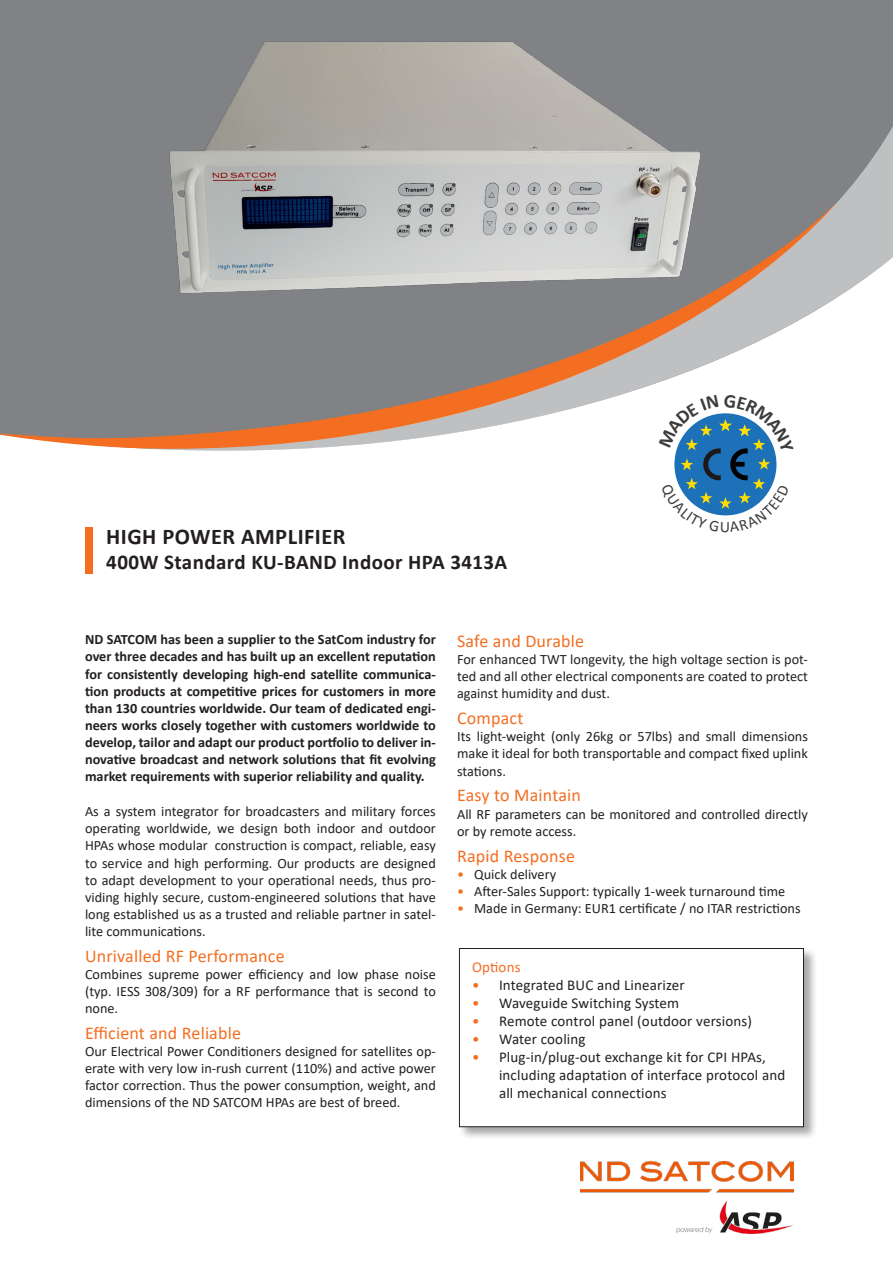
<style>
.page{position:relative;width:893px;height:1263px;background:#fff}
.page>*{position:absolute;margin:0;border:0;box-sizing:border-box;transform-origin:0 0}
.t1{font:700 22.5px "Calibri";letter-spacing:.02em;color:#231f20}
.t2{font:700 21px "Calibri";letter-spacing:.02em;color:#231f20}
.Highlight{font:18px "Calibri";letter-spacing:.01em;color:#f36e21}
.t3{font:15px/18px "Calibri";letter-spacing:.01em;color:#231f20}
.t4{font:15px "Calibri";letter-spacing:.01em;color:#f36e21}
.Fliesstext{font:14.25px/17.1px "Calibri";color:#231f20;text-align:justify}
.Fliesstext-2{font:700 14.25px/17.1px "Calibri";color:#231f20;text-align:justify}
.s1{color:#f36e21}
</style>
<div class="page">
<div style="left:85px;top:527px;width:7px;height:47px;background:#f36e21"></div>
<div style="left:459px;top:948px;width:358px;height:193px;background:#231f20;opacity:.4"></div>
<div style="left:459px;top:948px;width:344px;height:179px;background:#fff"></div>
<div style="left:459px;top:948px;width:345px;height:179px;border:1px solid #231f20"></div>
<img style="left:581px;top:1161px;width:213px;height:72px">
<div style="left:0;top:0;width:893px;height:102px;background:#808285"></div>
<svg style="left:0;top:102px;width:893px;height:349px;fill:#808285"></svg>
<img style="left:92px;top:17px;width:667px;height:340px">
<svg style="left:659px;top:394px;width:135px;height:122px"></svg>
<p class="t1" style="left:106px;top:521px;width:241px">HIGH POWER AMPLIFIER</p>
<p class="t2" style="left:106px;top:548px;width:402px">400W Standard KU-BAND Indoor HPA 3413A</p>
<p class="Fliesstext-2" style="left:85px;top:631px;width:352px">ND SATCOM has been a supplier to the SatCom industry for over three decades and has built up an excellent reputation for consistently developing high-end satellite communica&shy;tion products at competitive prices for customers in more than 130 countries worldwide. Our team of dedicated engi&shy;neers works closely together with customers worldwide to develop, tailor and adapt our product portfolio to deliver in&shy;novative broadcast and network solutions that fit evolving market requirements with superior reliability and quality.</p>
<p class="Fliesstext" style="left:85px;top:802px;width:352px">As a system integrator for broadcasters and military forces operating worldwide, we design both indoor and outdoor HPAs whose modular construction is compact, reliable, easy to service and high performing. Our products are designed to adapt development to your operational needs, thus pro&shy;viding highly secure, custom-engineered solutions that have long established us as a trusted and reliable partner in satel&shy;lite communications.</p>
<p class="Highlight" style="left:85px;top:943px;width:201px">Unrivalled RF Performance</p>
<p class="Fliesstext" style="left:85px;top:965px;width:352px">Combines supreme power efficiency and low phase noise (typ. IESS 308/309) for a RF performance that is second to none.</p>
<p class="Highlight" style="left:85px;top:1020px;width:158px">Efficient and Reliable</p>
<p class="Fliesstext" style="left:85px;top:1042px;width:352px">Our Electrical Power Conditioners designed for satellites op&shy;erate with very low in-rush current (110%) and active power factor correction. Thus the power consumption, weight, and dimensions of the ND SATCOM HPAs are best of breed.</p>
<p class="Highlight" style="left:457px;top:629px;width:128px">Safe and Durable</p>
<p class="Fliesstext" style="left:457px;top:651px;width:352px">For enhanced TWT longevity, the high voltage section is pot&shy;ted and all other electrical components are coated to protect against humidity and dust.</p>
<p class="Highlight" style="left:457px;top:706px;width:68px">Compact</p>
<p class="Fliesstext" style="left:457px;top:728px;width:352px">Its light-weight (only 26kg or 57lbs) and small dimensions make it ideal for both transportable and compact fixed uplink stations.</p>
<p class="Highlight" style="left:457px;top:783px;width:125px">Easy to Maintain</p>
<p class="Fliesstext" style="left:457px;top:805px;width:352px">All RF parameters can be monitored and controlled directly or by remote access.</p>
<p class="Highlight" style="left:457px;top:843px;width:119px">Rapid Response</p>
<p class="Fliesstext" style="left:457px;top:865px;width:101px"><span class="s1">•</span> Quick delivery</p>
<p class="Fliesstext" style="left:457px;top:882px;width:330px"><span class="s1">•</span> After-Sales Support: typically 1-week turnaround time</p>
<p class="Fliesstext" style="left:457px;top:899px;width:345px"><span class="s1">•</span> Made in Germany: EUR1 certificate / no ITAR restrictions</p>
<p class="t4" style="left:472px;top:957px;width:50px">Options</p>
<p class="t3" style="left:472px;top:976px;width:214px"><span class="s1">•</span> Integrated BUC and Linearizer</p>
<p class="t3" style="left:472px;top:994px;width:209px"><span class="s1">•</span> Waveguide Switching System</p>
<p class="t3" style="left:472px;top:1012px;width:282px"><span class="s1">•</span> Remote control panel (outdoor versions)</p>
<p class="t3" style="left:472px;top:1030px;width:115px"><span class="s1">•</span> Water cooling</p>
<p class="t3" style="left:499px;top:1048px;width:288px;text-indent:-27px"><span class="s1">•</span> Plug-in/plug-out exchange kit for CPI HPAs, including adaptation of interface protocol and all mechanical connections</p>
</div>
